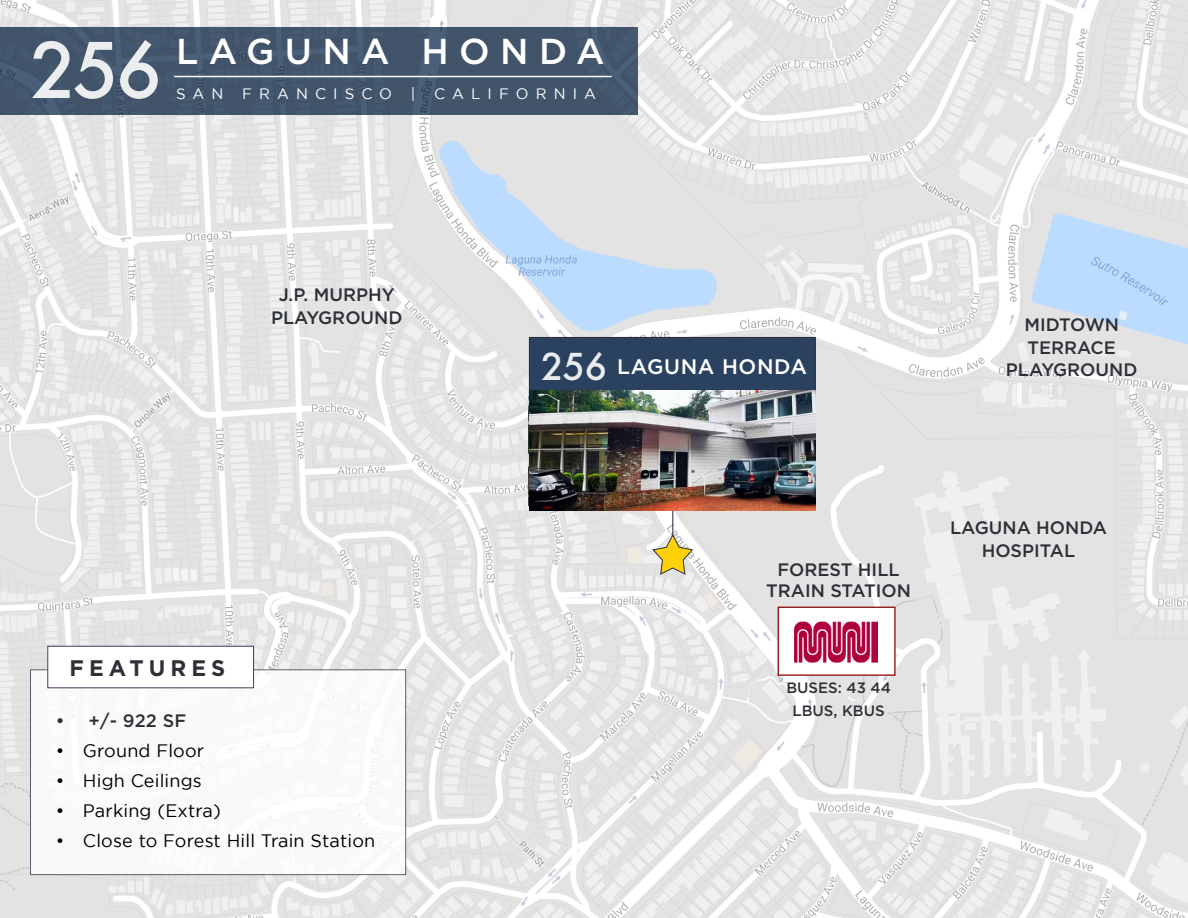
<style>
.page{position:relative;width:1188px;height:918px;background:#fff}
.page>*{position:absolute;margin:0;border:0;box-sizing:border-box;transform-origin:0 0}
.t1{font:500 74.4px "Futura";color:#fff}
.t2{font:500 36px "Gotham";letter-spacing:.29em;color:#fff}
.t3{font:700 22.5px "Gotham";letter-spacing:.23em;color:#2d3137}
.t4{font:500 21px "Gotham";letter-spacing:.03em;color:#fff}
.t5{font:500 18px/22.5px "Gotham";color:#2d3137;text-align:center}
.t6{font:18px "Gotham";letter-spacing:.01em;color:#000}
.t7{font:15px "Gotham";letter-spacing:.47em;color:#fff}
.t8{font:500 15px/22.5px "Gotham";color:#2d3137;text-align:center}
.s1{font-family:"Futura";font-size:36px}
</style>
<div class="page">
<img style="left:0;top:0;width:1187px;height:918px">
<div style="left:778px;top:607px;width:118px;height:69px;background:#fff;border:1px solid #921215"></div>
<img style="left:794px;top:621px;width:84px;height:42px">
<div style="left:0;top:28px;width:638px;height:87px;background:linear-gradient(to right,#43566d,#42556c)"></div>
<hr style="left:174px;top:76px;width:438px;height:1px;background:#fff">
<hr style="left:672px;top:505px;width:1px;height:38px;background:#344153">
<svg style="left:652px;top:534px;width:42px;height:41px"></svg>
<hr style="left:1187px;top:0;width:1px;height:918px;background:#2d3137">
<div style="left:529px;top:337px;width:287px;height:168px;background:#2a4260;border:1px solid #2d3137"></div>
<img style="left:529px;top:390px;width:287px;height:121px">
<div style="left:30px;top:669px;width:376px;height:206px;background:#fff;border:1px solid #344153"></div>
<div style="left:47px;top:646px;width:207px;height:42px;background:#fff;border:1px solid #344153"></div>
<h1 class="t1" style="left:30px;top:19px;width:133px">256</h1>
<h2 class="t2" style="left:176px;top:31px;width:430px">LAGUNA HONDA</h2>
<p class="t7" style="left:176px;top:85px;width:422px">SAN FRANCISCO | CALIFORNIA</p>
<p class="t5" style="left:271px;top:283px;width:133px">J.P. MURPHY<br>PLAYGROUND</p>
<p class="t3" style="left:70px;top:655px;width:157px">FEATURES</p>
<p class="t5" style="left:56px;top:709px;width:132px">• +/- 922 SF</p>
<p class="t6" style="left:56px;top:741px;width:150px">• Ground Floor</p>
<p class="t6" style="left:56px;top:771px;width:147px">• High Ceilings</p>
<p class="t6" style="left:56px;top:801px;width:167px">• Parking (Extra)</p>
<p class="t6" style="left:56px;top:831px;width:321px">• Close to Forest Hill Train Station</p>
<p class="t4" style="left:541px;top:355px;width:267px"><span class="s1">256</span> LAGUNA HONDA</p>
<p class="t5" style="left:1006px;top:313px;width:133px">MIDTOWN<br>TERRACE<br>PLAYGROUND</p>
<p class="t5" style="left:766px;top:559px;width:147px;line-height:21px">FOREST HILL<br>TRAIN STATION</p>
<p class="t8" style="left:786px;top:676px;width:106px">BUSES: 43 44<br>LBUS, KBUS</p>
<p class="t5" style="left:950px;top:516px;width:158px">LAGUNA HONDA<br>HOSPITAL</p>
</div>
